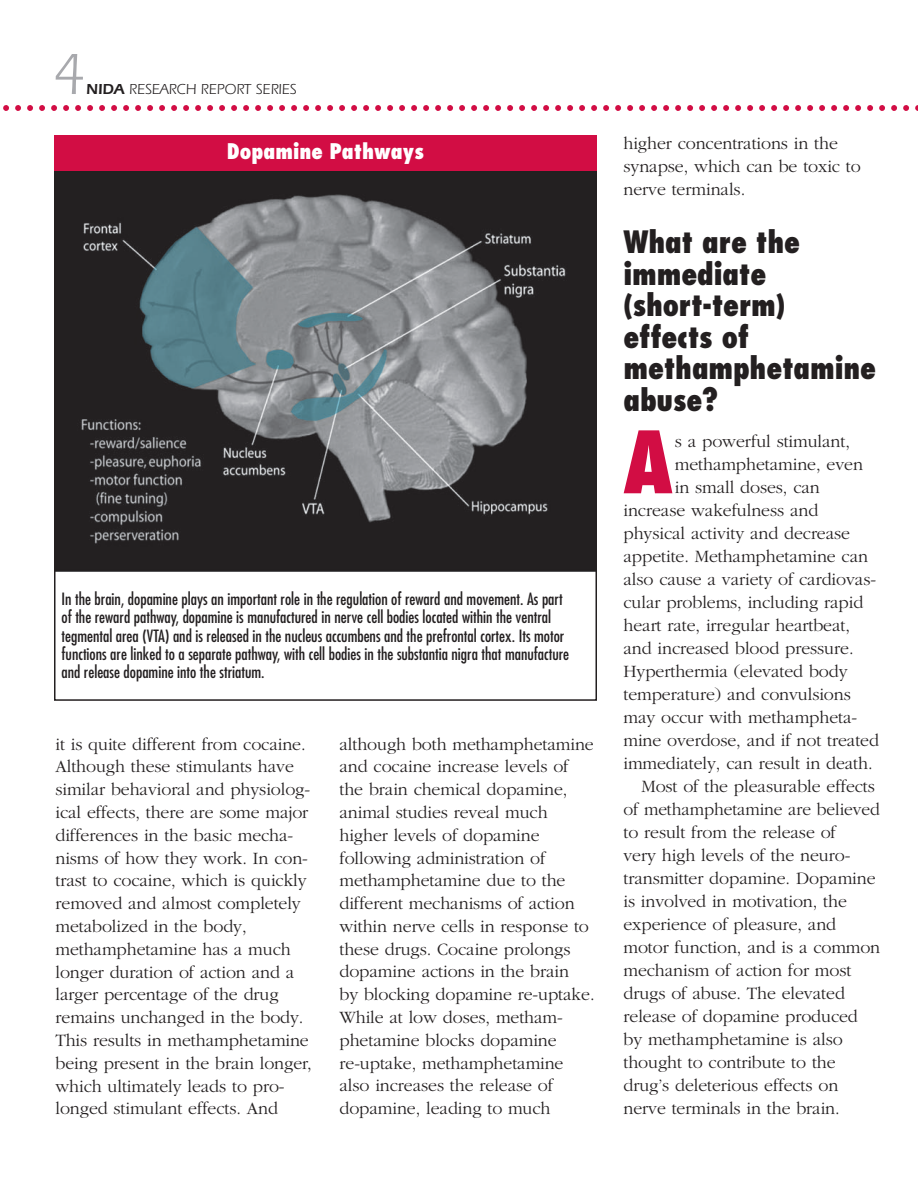
<style>
.page{position:relative;width:918px;height:1188px;background:#fff}
.page>*{position:absolute;margin:0;border:0;box-sizing:border-box;transform-origin:0 0}
.t1{font:800 condensed 83.4px "Futura";color:#d20d44}
.t2{font:60px "Itc Eras";color:#a8a9ad}
.t3{font:800 condensed 30px/31.5px "Futura";letter-spacing:-.005em;color:#231f20}
.t4{font:800 condensed 21px "Futura";color:#fff}
.t5{font:300 18px/22.8px "Garamond";letter-spacing:-.005em;color:#231f20}
.t6{font:condensed 16.5px/18.5px "Futura";color:#231f20}
.t7{font:15px "Itc Eras";color:#231f20}
.s1{font-weight:600}
</style>
<div class="page">
<svg style="left:3px;top:105px;width:915px;height:6px"></svg>
<img style="left:57px;top:174px;width:537px;height:397px">
<div style="left:54px;top:171px;width:543px;height:530px;border:2px solid #231f20"></div>
<div style="left:54px;top:135px;width:543px;height:36px;background:#d20d44"></div>
<h2 class="t2" style="left:52px;top:54px;width:35px">4</h2>
<p class="t7" style="left:86px;top:84px;width:212px"><span class="s1">NIDA</span> RESEARCH REPORT SERIES</p>
<p class="t4" style="left:227px;top:142px;width:199px">Dopamine Pathways</p>
<p class="t6" style="left:62px;top:590px;width:509px">In the brain, dopamine plays an important role in the regulation of reward and movement. As part of the reward pathway, dopamine is manufactured in nerve cell bodies located within the ventral tegmental area (VTA) and is released in the nucleus accumbens and the prefrontal cortex. Its motor functions are linked to a separate pathway, with cell bodies in the substantia nigra that manufacture and release dopamine into the striatum.</p>
<p class="t5" style="left:56px;top:732px;width:258px">it is quite different from cocaine.<br>Although these stimulants have similar behavioral and physiolog&shy;ical effects, there are some major differences in the basic mecha&shy;nisms of how they work. In con&shy;trast to cocaine, which is quickly removed and almost completely metabolized in the body, methamphetamine has a much longer duration of action and a larger percentage of the drug remains unchanged in the body.<br>This results in methamphetamine being present in the brain longer, which ultimately leads to pro&shy;longed stimulant effects. And</p>
<p class="t5" style="left:339px;top:732px;width:257px">although both methamphetamine and cocaine increase levels of the brain chemical dopamine, animal studies reveal much higher levels of dopamine following administration of methamphetamine due to the different mechanisms of action within nerve cells in response to these drugs. Cocaine prolongs dopamine actions in the brain<br>by blocking dopamine re-uptake.<br>While at low doses, metham&shy;phetamine blocks dopamine re-uptake, methamphetamine also increases the release of dopamine, leading to much</p>
<p class="t5" style="left:623px;top:132px;width:239px">higher concentrations in the synapse, which can be toxic to nerve terminals.</p>
<h3 class="t3" style="left:624px;top:229px;width:254px">What are the immediate (short-term) effects of methamphetamine abuse?</h3>
<h1 class="t1" style="left:623px;top:427px;width:51px">A</h1>
<p class="t5" style="left:675px;top:430px;width:177px">s a powerful stimulant,</p>
<p class="t5" style="left:675px;top:453px;width:190px">methamphetamine, even</p>
<p class="t5" style="left:675px;top:476px;width:147px">in small doses, can</p>
<p class="t5" style="left:623px;top:499px;width:196px">increase wakefulness and</p>
<p class="t5" style="left:623px;top:522px;width:228px">physical activity and decrease</p>
<p class="t5" style="left:623px;top:545px;width:246px">appetite. Methamphetamine can</p>
<p class="t5" style="left:623px;top:568px;width:254px">also cause a variety of cardiovas-</p>
<p class="t5" style="left:623px;top:591px;width:241px">cular problems, including rapid</p>
<p class="t5" style="left:623px;top:614px;width:228px">heart rate, irregular heartbeat,</p>
<p class="t5" style="left:623px;top:637px;width:232px">and increased blood pressure.</p>
<p class="t5" style="left:623px;top:660px;width:226px">Hyperthermia (elevated body</p>
<p class="t5" style="left:623px;top:683px;width:229px">temperature) and convulsions</p>
<p class="t5" style="left:623px;top:706px;width:235px">may occur with methampheta-</p>
<p class="t5" style="left:623px;top:729px;width:257px">mine overdose, and if not treated</p>
<p class="t5" style="left:623px;top:752px;width:251px">immediately, can result in death.</p>
<p class="t5" style="left:641px;top:775px;width:235px">Most of the pleasurable effects</p>
<p class="t5" style="left:624px;top:798px;width:258px">of methamphetamine are believed</p>
<p class="t5" style="left:624px;top:821px;width:214px">to result from the release of</p>
<p class="t5" style="left:624px;top:844px;width:228px">very high levels of the neuro-</p>
<p class="t5" style="left:624px;top:867px;width:254px">transmitter dopamine. Dopamine</p>
<p class="t5" style="left:624px;top:890px;width:225px">is involved in motivation, the</p>
<p class="t5" style="left:624px;top:913px;width:214px">experience of pleasure, and</p>
<p class="t5" style="left:624px;top:936px;width:258px">motor function, and is a common</p>
<p class="t5" style="left:624px;top:959px;width:229px">mechanism of action for most</p>
<p class="t5" style="left:624px;top:982px;width:223px">drugs of abuse. The elevated</p>
<p class="t5" style="left:624px;top:1005px;width:236px">release of dopamine produced</p>
<p class="t5" style="left:624px;top:1028px;width:221px">by methamphetamine is also</p>
<p class="t5" style="left:624px;top:1051px;width:214px">thought to contribute to the</p>
<p class="t5" style="left:624px;top:1074px;width:216px">drug’s deleterious effects on</p>
<p class="t5" style="left:624px;top:1097px;width:218px">nerve terminals in the brain.</p>
</div>
